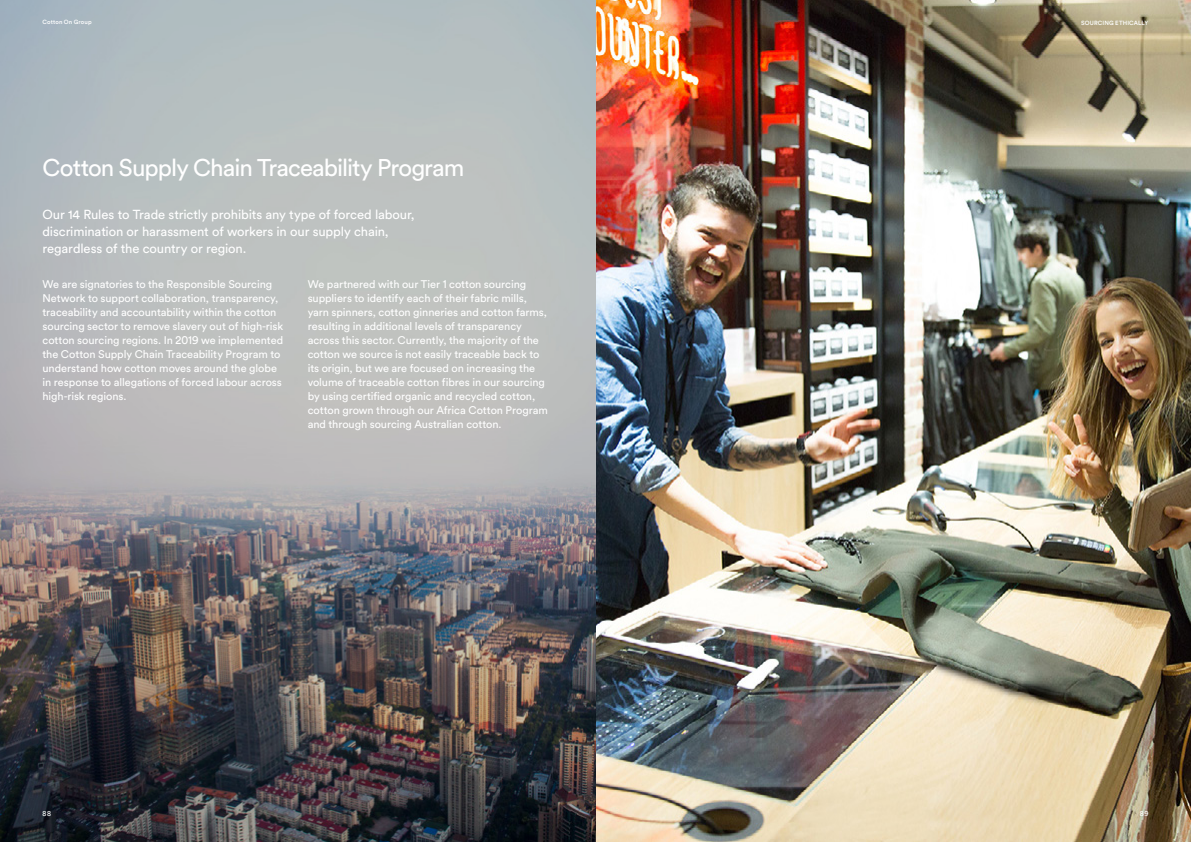
<style>
.page{position:relative;width:1191px;height:842px;background:#fff}
.page>*{position:absolute;margin:0;border:0;box-sizing:border-box;transform-origin:0 0}
.t1{font:500 24px "Circular CO";letter-spacing:-.035em;color:#fff}
.t2{font:13px/17px "Circular Pro";letter-spacing:-.01em;color:#fff}
.t3{font:500 11px/14px "Circular CO";letter-spacing:-.005em;color:#fff}
.t4{font:500 7px "Circular CO";color:#fff}
.t5{font:500 6px "Circular Pro";letter-spacing:.02em;color:#fff}
.t6{font:600 6px "Circular CO";letter-spacing:.02em;color:#fff}
</style>
<div class="page">
<img style="left:595px;top:0;width:596px;height:842px">
<img style="left:0;top:0;width:595px;height:842px">
<p class="t6" style="left:43px;top:19px;width:51px">Cotton On Group</p>
<p class="t5" style="left:1081px;top:19px;width:69px">SOURCING ETHICALLY</p>
<h1 class="t1" style="left:43px;top:155px;width:423px">Cotton Supply Chain Traceability Program</h1>
<p class="t2" style="left:43px;top:205px;width:374px">Our 14 Rules to Trade strictly prohibits any type of forced labour, discrimination or harassment of workers in our supply chain, regardless of the country or region.</p>
<p class="t3" style="left:308px;top:277px;width:242px">We partnered with our Tier 1 cotton sourcing suppliers to identify each of their fabric mills, yarn spinners, cotton ginneries and cotton farms, resulting in additional levels of transparency across this sector. Currently, the majority of the cotton we source is not easily traceable back to its origin, but we are focused on increasing the volume of traceable cotton fibres in our sourcing by using certified organic and recycled cotton, cotton grown through our Africa Cotton Program and through sourcing Australian cotton.</p>
<p class="t3" style="left:43px;top:277px;width:242px">We are signatories to the Responsible Sourcing Network to support collaboration, transparency, traceability and accountability within the cotton sourcing sector to remove slavery out of high-risk cotton sourcing regions. In 2019 we implemented the Cotton Supply Chain Traceability Program to understand how cotton moves around the globe in response to allegations of forced labour across high-risk regions.</p>
<p class="t4" style="left:43px;top:810px;width:10px">88</p>
<p class="t4" style="left:1139px;top:810px;width:10px">89</p>
</div>
